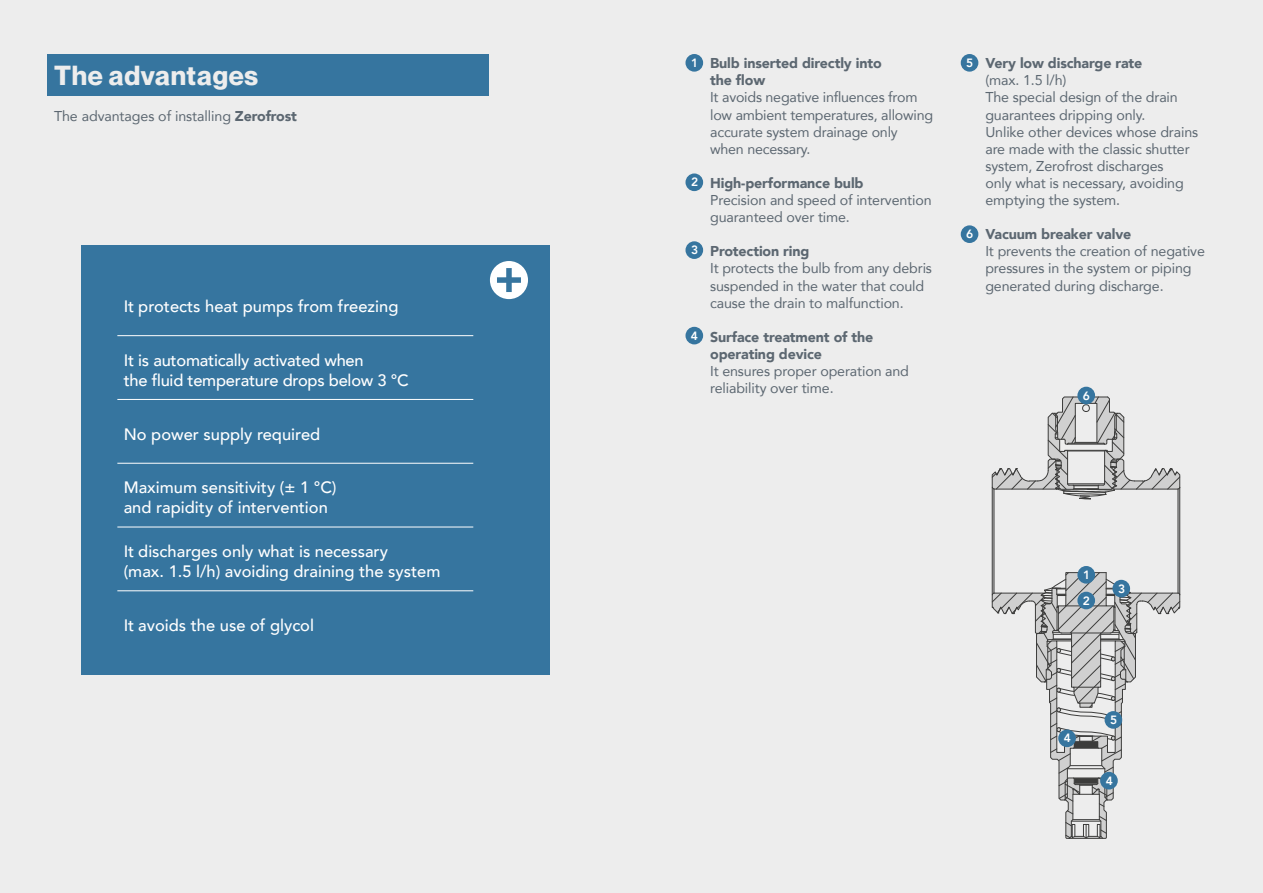
<style>
.page{position:relative;width:1263px;height:893px;background:#ededed}
.page>*{position:absolute;margin:0;border:0;box-sizing:border-box;transform-origin:0 0}
.t1{font:700 27px "Neue Montreal";letter-spacing:.025em;color:#ededed}
.t2{font:500 16.5px/19.8px "Avenir";color:#fff}
.t3{font:14.25px/17.1px "Avenir";letter-spacing:-.01em;color:#5c6771}
.t4{font:900 14.25px/17.1px "Avenir";letter-spacing:-.01em;color:#5c6771}
.t5{font:800 12px "Avenir";color:#fff}
.s1{font-weight:900}
.s2{font-weight:800;font-size:12px;color:#fff}
</style>
<div class="page">
<hr style="left:994px;top:489px;width:1px;height:104px;background:#3c3c3b">
<hr style="left:992px;top:487px;width:1px;height:108px;background:#3c3c3b">
<hr style="left:1179px;top:487px;width:1px;height:108px;background:#3c3c3b">
<hr style="left:1178px;top:489px;width:1px;height:104px;background:#3c3c3b">
<svg style="left:991px;top:396px;width:189px;height:103px"></svg>
<svg style="left:991px;top:572px;width:189px;height:267px"></svg>
<div style="left:1074px;top:742px;width:24px;height:6px;background:#3c3c3b"></div>
<div style="left:1077px;top:566px;width:18px;height:18px;background:#36759f;border-radius:50%"></div>
<div style="left:685px;top:54px;width:18px;height:18px;background:#36759f;border-radius:50%"></div>
<div style="left:1112px;top:580px;width:18px;height:17px;background:#36759f;border-radius:50%"></div>
<div style="left:685px;top:173px;width:18px;height:18px;background:#36759f;border-radius:50%"></div>
<div style="left:685px;top:241px;width:18px;height:18px;background:#36759f;border-radius:50%"></div>
<div style="left:685px;top:327px;width:18px;height:17px;background:#36759f;border-radius:50%"></div>
<div style="left:1077px;top:592px;width:18px;height:17px;background:#36759f;border-radius:50%"></div>
<div style="left:1058px;top:729px;width:18px;height:18px;background:#36759f;border-radius:50%"></div>
<div style="left:1100px;top:772px;width:18px;height:17px;background:#36759f;border-radius:50%"></div>
<div style="left:961px;top:225px;width:17px;height:18px;background:#36759f;border-radius:50%"></div>
<div style="left:1077px;top:387px;width:18px;height:17px;background:#36759f;border-radius:50%"></div>
<div style="left:1104px;top:711px;width:18px;height:18px;background:#36759f;border-radius:50%"></div>
<div style="left:961px;top:54px;width:17px;height:18px;background:#36759f;border-radius:50%"></div>
<div style="left:47px;top:54px;width:442px;height:41px;background:#36759f"></div>
<div style="left:82px;top:245px;width:468px;height:430px;background:#36759f"></div>
<hr style="left:117px;top:335px;width:356px;height:1px;background:#fff">
<hr style="left:117px;top:399px;width:356px;height:1px;background:#fff">
<hr style="left:117px;top:463px;width:356px;height:1px;background:#fff">
<hr style="left:117px;top:527px;width:356px;height:1px;background:#fff">
<hr style="left:117px;top:590px;width:356px;height:1px;background:#fff">
<svg style="left:490px;top:261px;width:38px;height:38px"></svg>
<h1 class="t1" style="left:54px;top:59px;width:206px">The advantages</h1>
<p class="t3" style="left:54px;top:107px;width:245px">The advantages of installing <span class="s1">Zerofrost</span></p>
<p class="t2" style="left:124px;top:295px;width:276px">It protects heat pumps from freezing</p>
<p class="t2" style="left:124px;top:349px;width:287px">It is automatically activated when<br>the fluid temperature drops below 3 °C</p>
<p class="t2" style="left:124px;top:423px;width:198px">No power supply required</p>
<p class="t2" style="left:124px;top:477px;width:214px">Maximum sensitivity (± 1 °C) and rapidity of intervention</p>
<p class="t2" style="left:124px;top:541px;width:318px">It discharges only what is necessary<br>(max. 1.5 l/h) avoiding draining the system</p>
<p class="t2" style="left:124px;top:614px;width:192px">It avoids the use of glycol</p>
<p class="t5" style="left:691px;top:53px;width:9px">1</p>
<p class="t5" style="left:691px;top:173px;width:9px">2</p>
<p class="t5" style="left:691px;top:241px;width:9px">3</p>
<p class="t5" style="left:691px;top:326px;width:9px">4</p>
<p class="t4" style="left:710px;top:54px;width:173px">Bulb inserted directly into the flow</p>
<p class="t3" style="left:710px;top:89px;width:224px">It avoids negative influences from low ambient temperatures, allowing accurate system drainage only when necessary.</p>
<p class="t4" style="left:710px;top:174px;width:155px">High-performance bulb</p>
<p class="t3" style="left:710px;top:191px;width:223px">Precision and speed of intervention guaranteed over time.</p>
<p class="t4" style="left:710px;top:242px;width:101px">Protection ring</p>
<p class="t3" style="left:710px;top:260px;width:223px">It protects the bulb from any debris suspended in the water that could cause the drain to malfunction.</p>
<p class="t4" style="left:710px;top:328px;width:165px">Surface treatment of the operating device</p>
<p class="t3" style="left:710px;top:362px;width:200px">It ensures proper operation and reliability over time.</p>
<p class="t3" style="left:985px;top:54px;width:214px;text-indent:-19px"><span class="s2">5</span> <span class="s1">Very low discharge rate<br></span>(max. 1.5 l/h)<br>The special design of the drain guarantees dripping only.<br>Unlike other devices whose drains are made with the classic shutter system, Zerofrost discharges<br>only what is necessary, avoiding emptying the system.</p>
<p class="t4" style="left:985px;top:225px;width:147px">Vacuum breaker valve</p>
<p class="t3" style="left:985px;top:242px;width:221px">It prevents the creation of negative pressures in the system or piping generated during discharge.</p>
<p class="t5" style="left:966px;top:225px;width:9px">6</p>
<p class="t5" style="left:1083px;top:386px;width:9px">6</p>
<p class="t5" style="left:1083px;top:565px;width:9px">1</p>
<p class="t5" style="left:1083px;top:591px;width:9px">2</p>
<p class="t5" style="left:1118px;top:579px;width:9px">3</p>
<p class="t5" style="left:1064px;top:729px;width:9px">4</p>
<p class="t5" style="left:1110px;top:710px;width:9px">5</p>
<p class="t5" style="left:1106px;top:771px;width:9px">4</p>
</div>
